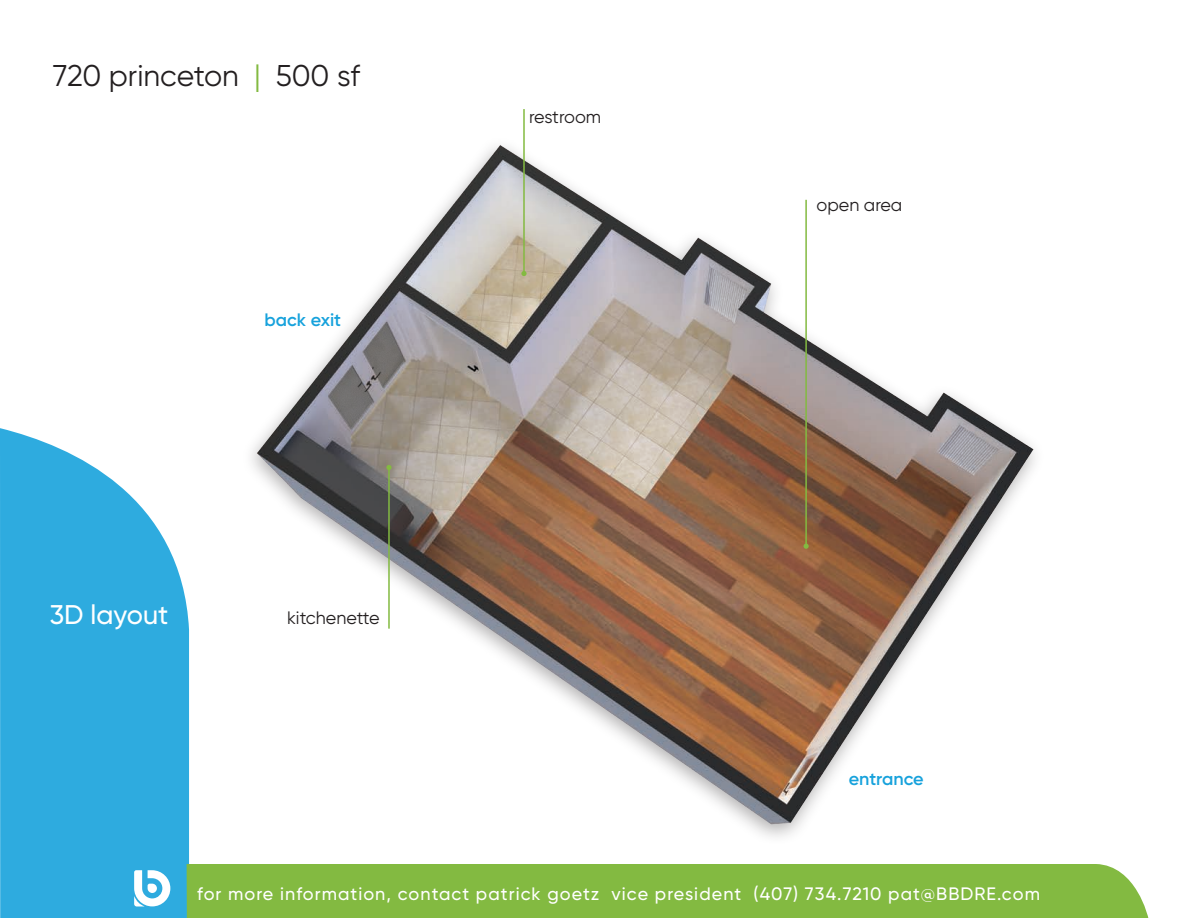
<style>
.page{position:relative;width:1188px;height:918px;background:#fff}
.page>*{position:absolute;margin:0;border:0;box-sizing:border-box;transform-origin:0 0}
.t1{font:30px "Gilroy";letter-spacing:-.005em;color:#231f20}
.t2{font:500 27px "Gilroy";color:#fff}
.t3{font:500 18px "Gilroy";letter-spacing:.06em;color:#fff}
.t4{font:18px "Gilroy";color:#231f20}
.t5{font:600 18px "Gilroy";color:#17a2dc}
.t6{font:18px "Gilroy";letter-spacing:-.02em;color:#231f20}
.s1{color:#83ba41}
</style>
<div class="page">
<svg style="left:0;top:428px;width:189px;height:436px;background:#47b5e2"></svg>
<svg style="left:0;top:864px;width:1148px;height:54px;background:#78b85a"></svg>
<svg style="left:134px;top:870px;width:36px;height:37px"></svg>
<img style="left:251px;top:144px;width:784px;height:683px">
<hr style="left:523px;top:109px;width:2px;height:165px;background:#83ba41">
<svg style="left:521px;top:271px;width:6px;height:5px"></svg>
<hr style="left:388px;top:468px;width:2px;height:161px;background:#83ba41">
<svg style="left:386px;top:465px;width:6px;height:5px"></svg>
<hr style="left:805px;top:200px;width:2px;height:346px;background:#83ba41">
<svg style="left:804px;top:544px;width:5px;height:5px"></svg>
<p class="t1" style="left:53px;top:57px;width:309px">720 princeton <span class="s1">|</span> 500 sf</p>
<p class="t5" style="left:265px;top:309px;width:78px">back exit</p>
<p class="t2" style="left:50px;top:598px;width:120px">3D layout</p>
<p class="t4" style="left:287px;top:607px;width:94px">kitchenette</p>
<p class="t6" style="left:529px;top:106px;width:74px">restroom</p>
<p class="t4" style="left:816px;top:193px;width:87px">open area</p>
<p class="t5" style="left:849px;top:768px;width:77px">entrance</p>
<p class="t3" style="left:197px;top:883px;width:844px">for more information, contact patrick goetz vice president (407) 734.7210 pat@BBDRE.com</p>
</div>
